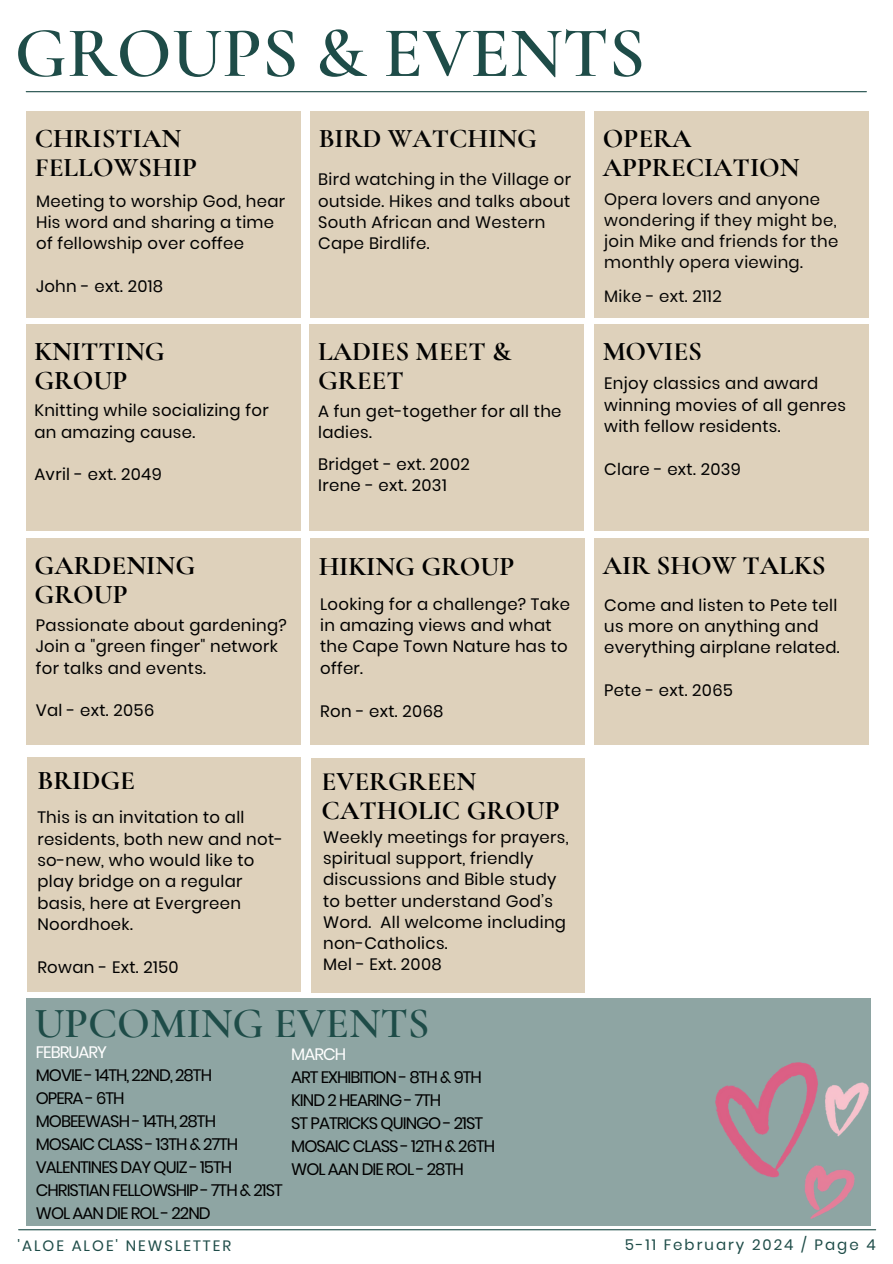
<style>
.page{position:relative;width:893px;height:1264px;background:#fff}
.page>*{position:absolute;margin:0;border:0;box-sizing:border-box;transform-origin:0 0}
.t1{font:600 72px "Cormorant Garamond";color:#1e4c48}
.t2{font:600 42.9px "Cormorant Garamond";color:#1e4c48}
.t3{font:700 27px/29.2px "Cormorant Garamond";color:#000}
.t4{font:16.5px/21.3px "Poppins";letter-spacing:.02em;color:#000}
.t5{font:16.5px/23px "Poppins";letter-spacing:-.055em;color:#000}
.t6{font:15px "Poppins";letter-spacing:.135em;color:#1e4c48}
.s1{color:#fff}
</style>
<div class="page">
<hr style="left:26px;top:91px;width:840px;height:1px;background:#1e4c48">
<hr style="left:19px;top:1229px;width:856px;height:1px;background:#1e4c48">
<div style="left:26px;top:111px;width:275px;height:207px;background:#ded1bb"></div>
<div style="left:310px;top:111px;width:274px;height:207px;background:#ded1bb"></div>
<div style="left:594px;top:111px;width:275px;height:207px;background:#ded1bb"></div>
<div style="left:26px;top:324px;width:274px;height:206px;background:#ded1bb"></div>
<div style="left:309px;top:324px;width:275px;height:206px;background:#ded1bb"></div>
<div style="left:593px;top:324px;width:275px;height:206px;background:#ded1bb"></div>
<div style="left:26px;top:538px;width:275px;height:206px;background:#ded1bb"></div>
<div style="left:310px;top:538px;width:274px;height:206px;background:#ded1bb"></div>
<div style="left:594px;top:538px;width:275px;height:206px;background:#ded1bb"></div>
<div style="left:26px;top:998px;width:844px;height:227px;background:#8ea5a3"></div>
<div style="left:27px;top:757px;width:274px;height:234px;background:#ded1bb"></div>
<div style="left:311px;top:758px;width:274px;height:234px;background:#ded1bb"></div>
<img style="left:715px;top:1062px;width:153px;height:156px">
<h1 class="t1" style="left:15px;top:9px;width:632px">GROUPS &amp; EVENTS</h1>
<h3 class="t3" style="left:35px;top:124px;width:164px">CHRISTIAN<br>FELLOWSHIP</h3>
<h3 class="t3" style="left:318px;top:124px;width:220px">BIRD WATCHING</h3>
<p class="t3" style="left:602px;top:124px;width:198px">OPERA<br>APPRECIATION</p>
<p class="t4" style="left:318px;top:169px;width:254px">Bird watching in the Village or outside. Hikes and talks about<br>South African and Western<br>Cape Birdlife.</p>
<p class="t4" style="left:604px;top:188px;width:235px">Opera lovers and anyone wondering if they might be, join Mike and friends for the monthly opera viewing.</p>
<p class="t4" style="left:604px;top:285px;width:119px">Mike - ext. 2112</p>
<p class="t4" style="left:36px;top:190px;width:251px">Meeting to worship God, hear<br>His word and sharing a time of fellowship over coffee</p>
<h3 class="t4" style="left:36px;top:276px;width:129px">John - ext. 2018</h3>
<p class="t3" style="left:34px;top:336px;width:132px">KNITTING<br>GROUP</p>
<h3 class="t3" style="left:318px;top:336px;width:195px">LADIES MEET &amp;<br>GREET</h3>
<h3 class="t3" style="left:602px;top:336px;width:101px">MOVIES</h3>
<p class="t4" style="left:604px;top:373px;width:243px">Enjoy classics and award winning movies of all genres with fellow residents.</p>
<h3 class="t4" style="left:604px;top:458px;width:138px">Clare - ext. 2039</h3>
<p class="t4" style="left:34px;top:400px;width:236px">Knitting while socializing for an amazing cause.</p>
<p class="t4" style="left:34px;top:464px;width:129px">Avril - ext. 2049</p>
<h3 class="t4" style="left:318px;top:400px;width:245px">A fun get-together for all the ladies.</h3>
<p class="t4" style="left:318px;top:453px;width:153px">Bridget - ext. 2002</p>
<p class="t4" style="left:318px;top:474px;width:130px">Irene - ext. 2031</p>
<h3 class="t3" style="left:35px;top:550px;width:162px">GARDENING<br>GROUP</h3>
<h3 class="t3" style="left:318px;top:552px;width:197px">HIKING GROUP</h3>
<p class="t3" style="left:602px;top:550px;width:224px">AIR SHOW TALKS</p>
<h3 class="t4" style="left:320px;top:593px;width:251px">Looking for a challenge? Take in amazing views and what the Cape Town Nature has to offer.</h3>
<p class="t4" style="left:320px;top:700px;width:125px">Ron - ext. 2068</p>
<p class="t4" style="left:604px;top:594px;width:237px">Come and listen to Pete tell us more on anything and everything airplane related.</p>
<h3 class="t4" style="left:604px;top:679px;width:130px">Pete - ext. 2065</h3>
<p class="t4" style="left:36px;top:614px;width:252px">Passionate about gardening?<br>Join a "green finger" network for talks and events.</p>
<p class="t4" style="left:36px;top:700px;width:120px">Val - ext. 2056</p>
<h3 class="t3" style="left:37px;top:765px;width:99px">BRIDGE</h3>
<p class="t4" style="left:37px;top:806px;width:247px">This is an invitation to all residents, both new and not&shy;so-new, who would like to play bridge on a regular basis, here at Evergreen<br>Noordhoek.</p>
<p class="t4" style="left:37px;top:956px;width:143px">Rowan - Ext. 2150</p>
<h3 class="t3" style="left:321px;top:766px;width:240px">EVERGREEN<br>CATHOLIC GROUP</h3>
<p class="t4" style="left:323px;top:826px;width:247px">Weekly meetings for prayers, spiritual support, friendly discussions and Bible study to better understand God’s<br>Word. All welcome including non-Catholics.</p>
<p class="t4" style="left:323px;top:954px;width:120px">Mel - Ext. 2008</p>
<p class="t2" style="left:34px;top:997px;width:397px">UPCOMING EVENTS</p>
<p class="t5" style="left:36px;top:1041px;width:248px"><span class="s1">FEBRUARY<br></span>MOVIE - 14TH, 22ND, 28TH<br>OPERA - 6TH<br>MOBEEWASH - 14TH, 28TH<br>MOSAIC CLASS - 13TH &amp; 27TH<br>VALENTINES DAY QUIZ - 15TH<br>CHRISTIAN FELLOWSHIP - 7TH &amp; 21ST<br>WOL AAN DIE ROL - 22ND</p>
<h3 class="t6" style="left:18px;top:1235px;width:215px">'ALOE ALOE' NEWSLETTER</h3>
<h3 class="t5" style="left:291px;top:1043px;width:205px"><span class="s1">MARCH<br></span>ART EXHIBITION - 8TH &amp; 9TH<br>KIND 2 HEARING - 7TH<br>ST PATRICKS QUINGO - 21ST<br>MOSAIC CLASS - 12TH &amp; 26TH<br>WOL AAN DIE ROL - 28TH</h3>
<p class="t6" style="left:624px;top:1234px;width:252px">5-11 February 2024 / Page 4</p>
</div>
